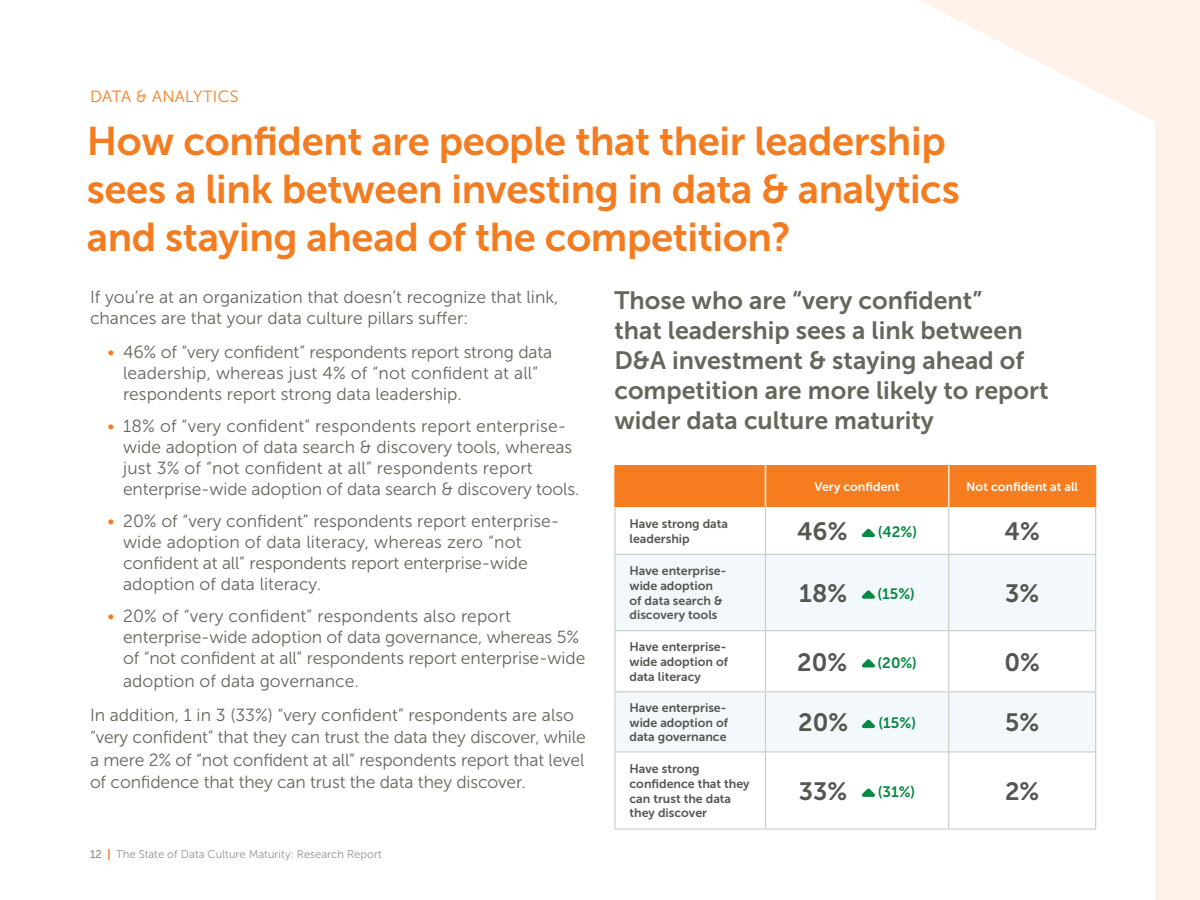
<style>
.page{position:relative;width:1200px;height:900px;background:#fff}
.page>*{position:absolute;margin:0;border:0;box-sizing:border-box;transform-origin:0 0}
.t1{font:40px/48px "Museo Sans 700";letter-spacing:-.01em;color:#f47c20}
.t2{font:25px/30px "Museo Sans 700";color:#65665c}
.t3{font:25px "Museo Sans 700";color:#545750}
.t4{font:17.5px/21px "Museo Sans 300";color:#65665c}
.t5{font:16.25px "Museo Sans 300";letter-spacing:.02em;color:#f47c20}
.t6{font:15px "Museo Sans 700";color:#078944}
.t7{font:12.38px/14.8px "Museo Sans 700";color:#545750}
.t8{font:12.38px "Museo Sans 700";color:#fff}
.t9{font:11.25px "Museo Sans 300";color:#93948d}
.s1{color:#f47c20}
.s2{font-family:"Museo Sans 500";color:#929185}
.s3{font-family:"Museo Sans 700";color:#f26a24}
.s4{font-size:25px;color:#545750}
</style>
<div class="page">
<svg style="left:919px;top:0;width:281px;height:900px"></svg>
<div style="left:615px;top:465px;width:480px;height:42px;background:#f57d20"></div>
<hr style="left:765px;top:465px;width:1px;height:42px;background:#f7dfc7">
<hr style="left:948px;top:465px;width:2px;height:42px;background:#f7dfc7">
<hr style="left:614px;top:507px;width:1px;height:47px;background:#c9cbc3">
<hr style="left:765px;top:507px;width:1px;height:47px;background:#c9cbc3">
<hr style="left:948px;top:507px;width:1px;height:47px;background:#c9cbc3">
<hr style="left:1095px;top:507px;width:1px;height:47px;background:#c9cbc3">
<hr style="left:614px;top:554px;width:151px;height:1px;background:#c9cbc3">
<hr style="left:614px;top:555px;width:1px;height:75px;background:#c9cbc3">
<hr style="left:614px;top:630px;width:151px;height:1px;background:#c9cbc3">
<hr style="left:614px;top:631px;width:1px;height:60px;background:#c9cbc3">
<hr style="left:765px;top:631px;width:1px;height:60px;background:#c9cbc3">
<hr style="left:948px;top:631px;width:1px;height:60px;background:#c9cbc3">
<hr style="left:1095px;top:631px;width:1px;height:60px;background:#c9cbc3">
<hr style="left:614px;top:691px;width:151px;height:1px;background:#c9cbc3">
<hr style="left:614px;top:692px;width:1px;height:59px;background:#c9cbc3">
<hr style="left:765px;top:691px;width:184px;height:1px;background:#c9cbc3">
<hr style="left:949px;top:691px;width:147px;height:1px;background:#c9cbc3">
<hr style="left:614px;top:751px;width:151px;height:1px;background:#c9cbc3">
<hr style="left:614px;top:752px;width:1px;height:77px;background:#c9cbc3">
<hr style="left:765px;top:752px;width:1px;height:77px;background:#c9cbc3">
<hr style="left:948px;top:752px;width:1px;height:77px;background:#c9cbc3">
<hr style="left:1095px;top:752px;width:1px;height:77px;background:#c9cbc3">
<hr style="left:614px;top:829px;width:151px;height:1px;background:#c9cbc3">
<hr style="left:765px;top:829px;width:184px;height:1px;background:#c9cbc3">
<hr style="left:949px;top:829px;width:147px;height:1px;background:#c9cbc3">
<hr style="left:614px;top:465px;width:1px;height:42px;background:#f57d20">
<hr style="left:1095px;top:465px;width:1px;height:42px;background:#f57d20">
<svg style="left:862px;top:529px;width:13px;height:8px"></svg>
<svg style="left:862px;top:659px;width:13px;height:9px"></svg>
<div style="left:615px;top:554px;width:481px;height:77px;background:#f2f8fc"></div>
<div style="left:615px;top:692px;width:481px;height:60px;background:#f2f8fc"></div>
<svg style="left:862px;top:788px;width:13px;height:9px"></svg>
<p class="t5" style="left:90px;top:88px;width:150px">DATA &amp; ANALYTICS</p>
<h1 class="t1" style="left:87px;top:117px;width:874px">How confident are people that their leadership sees a link between investing in data &amp; analytics and staying ahead of the competition?</h1>
<p class="t4" style="left:90px;top:287px;width:470px">If you’re at an organization that doesn’t recognize that link, chances are that your data culture pillars suffer:</p>
<p class="t4" style="left:123px;top:341px;width:431px;text-indent:-16px"><span class="s1">•</span> 46% of “very confident” respondents report strong data leadership, whereas just 4% of “not confident at all” respondents report strong data leadership.</p>
<p class="t4" style="left:123px;top:415px;width:458px;text-indent:-16px"><span class="s1">•</span> 18% of “very confident” respondents report enterprise&shy;wide adoption of data search &amp; discovery tools, whereas just 3% of “not confident at all” respondents report enterprise-wide adoption of data search &amp; discovery tools.</p>
<p class="t4" style="left:123px;top:511px;width:438px;text-indent:-16px"><span class="s1">•</span> 20% of “very confident” respondents report enterprise&shy;wide adoption of data literacy, whereas zero “not confident at all” respondents report enterprise-wide adoption of data literacy.</p>
<p class="t4" style="left:123px;top:606px;width:464px;text-indent:-16px"><span class="s1">•</span> 20% of “very confident” respondents also report enterprise-wide adoption of data governance, whereas 5% of “not confident at all” respondents report enterprise-wide</p>
<p class="t4" style="left:90px;top:664px;width:485px;line-height:33.8px;text-indent:33px">adoption of data governance.<br>In addition, 1 in 3 (33%) “very confident” respondents are also</p>
<p class="t4" style="left:90px;top:726px;width:497px;line-height:22.5px;text-align:justify">“very confident” that they can trust the data they discover, while a mere 2% of “not confident at all” respondents report that level of confidence that they can trust the data they discover.</p>
<p class="t9" style="left:90px;top:848px;width:293px"><span class="s2">12</span> <span class="s3">|</span> The State of Data Culture Maturity: Research Report</p>
<h2 class="t2" style="left:614px;top:285px;width:436px">Those who are “very confident”<br>that leadership sees a link between D&amp;A investment &amp; staying ahead of competition are more likely to report wider data culture maturity</h2>
<p class="t8" style="left:814px;top:480px;width:87px">Very confident</p>
<p class="t8" style="left:966px;top:480px;width:113px">Not confident at all</p>
<p class="t7" style="left:630px;top:516px;width:100px">Have strong data leadership</p>
<p class="t6" style="left:797px;top:523px;width:121px"><span class="s4">46%</span> (42%)</p>
<h2 class="t3" style="left:1005px;top:518px;width:37px">4%</h2>
<p class="t7" style="left:630px;top:563px;width:98px">Have enterprise&shy;wide adoption of data search &amp; discovery tools</p>
<p class="t6" style="left:799px;top:585px;width:117px"><span class="s4">18%</span> (15%)</p>
<h2 class="t3" style="left:1005px;top:579px;width:36px">3%</h2>
<p class="t7" style="left:630px;top:639px;width:100px">Have enterprise&shy;wide adoption of data literacy</p>
<p class="t6" style="left:797px;top:654px;width:121px"><span class="s4">20%</span> (20%)</p>
<h2 class="t3" style="left:1004px;top:648px;width:37px">0%</h2>
<p class="t7" style="left:630px;top:700px;width:100px">Have enterprise&shy;wide adoption of data governance</p>
<p class="t6" style="left:798px;top:715px;width:119px"><span class="s4">20%</span> (15%)</p>
<h2 class="t3" style="left:1005px;top:709px;width:36px">5%</h2>
<p class="t7" style="left:630px;top:761px;width:122px">Have strong confidence that they can trust the data they discover</p>
<p class="t6" style="left:799px;top:783px;width:118px"><span class="s4">33%</span> (31%)</p>
<h2 class="t3" style="left:1005px;top:777px;width:36px">2%</h2>
</div>
